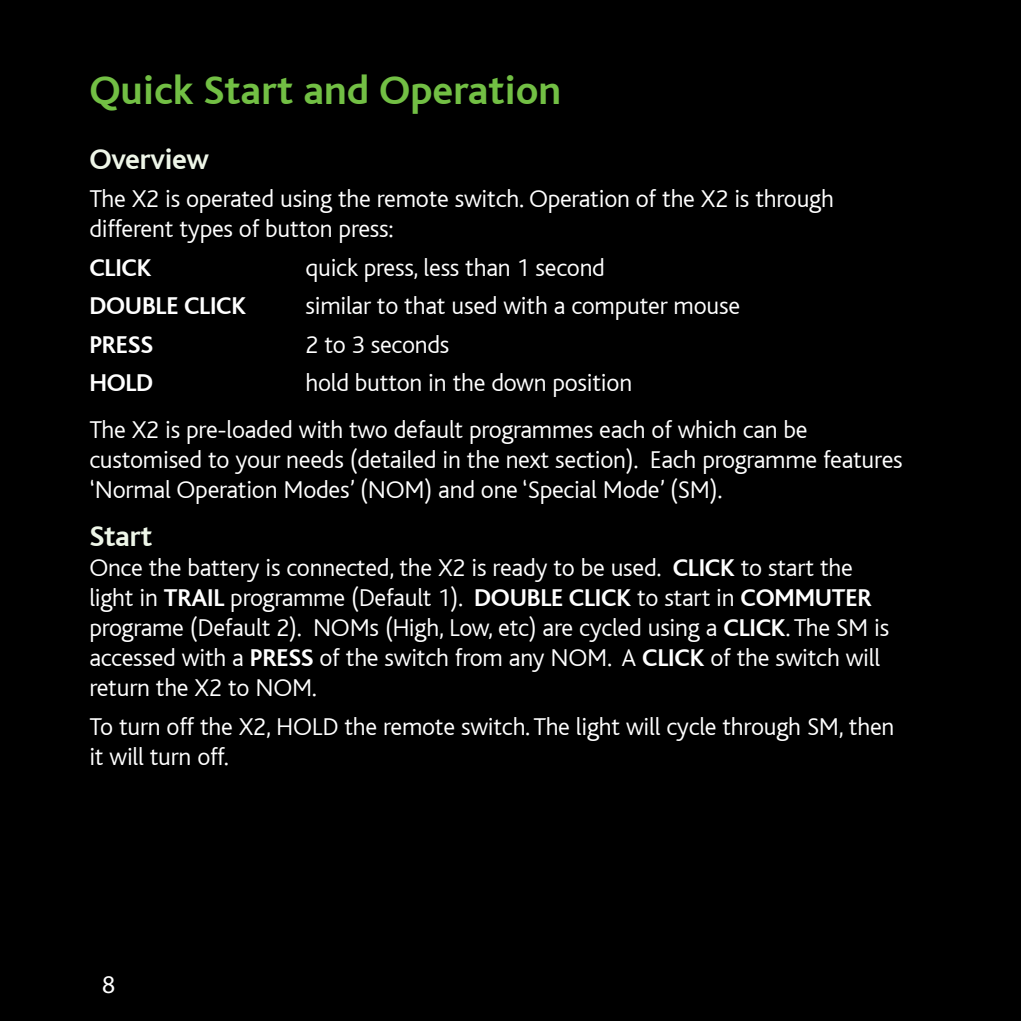
<style>
.page{position:relative;width:1021px;height:1021px;background:#fff}
.page>*{position:absolute;margin:0;border:0;box-sizing:border-box;transform-origin:0 0}
.t1{font:700 42px "Bliss";color:#72bf44}
.t2{font:700 30px "Bliss";letter-spacing:-.01em;color:#eef6e8}
.t3{font:300 25.5px/30px "Bliss";letter-spacing:-.01em;color:#fff}
.t4{font:700 25.5px "Bliss";letter-spacing:-.01em;color:#fff}
.t5{font:25.5px "Myriad Pro";color:#fff}
.s1{font-weight:700}
</style>
<div class="page">
<div style="left:0;top:0;width:1020px;height:1020px;background:#000"></div>
<hr style="left:1020px;top:0;width:1px;height:1020px;background:#000">
<h1 class="t1" style="left:89px;top:68px;width:473px">Quick Start and Operation</h1>
<p class="t2" style="left:89px;top:143px;width:121px">Overview</p>
<p class="t3" style="left:89px;top:184px;width:746px">The X2 is operated using the remote switch. Operation of the X2 is through different types of button press:</p>
<p class="t4" style="left:89px;top:254px;width:64px">CLICK</p>
<p class="t3" style="left:305px;top:253px;width:301px">quick press, less than 1 second</p>
<p class="t4" style="left:89px;top:292px;width:158px">DOUBLE CLICK</p>
<p class="t3" style="left:305px;top:291px;width:436px">similar to that used with a computer mouse</p>
<p class="t4" style="left:89px;top:331px;width:14px">PRESS</p>
<p class="t3" style="left:305px;top:330px;width:145px">2 to 3 seconds</p>
<p class="t4" style="left:89px;top:369px;width:66px">HOLD</p>
<p class="t3" style="left:89px;top:360px;width:720px;line-height:47.1px;text-indent:216px">hold button in the down position<br>The X2 is pre-loaded with two default programmes each of which can be</p>
<p class="t3" style="left:89px;top:445px;width:814px">customised to your needs (detailed in the next section). Each programme features ‘Normal Operation Modes’ (NOM) and one ‘Special Mode’ (SM).</p>
<p class="t2" style="left:89px;top:521px;width:64px">Start</p>
<p class="t3" style="left:89px;top:553px;width:765px">Once the battery is connected, the X2 is ready to be used. <span class="s1">CLICK</span> to start the light in <span class="s1">TRAI</span></p>
<p class="t3" style="left:89px;top:583px;width:801px;text-indent:124px"><span class="s1">L</span> programme (Default 1). <span class="s1">DOUBLE CLICK</span> to start in <span class="s1">COMMUTER </span>programe (Default 2). NOMs (High, Low, etc) are cycled using a <span class="s1">CLICK</span>. The SM is accessed with a <span class="s1">PRESS</span></p>
<p class="t3" style="left:319px;top:643px;width:562px">of the switch from any NOM. A <span class="s1">CLICK</span> of the switch will</p>
<p class="t3" style="left:89px;top:669px;width:806px;line-height:38.4px">return the X2 to NOM.<br>To turn off the X2, HOLD the remote switch. The light will cycle through SM, then</p>
<p class="t3" style="left:89px;top:742px;width:141px">it will turn off.</p>
<p class="t5" style="left:102px;top:968px;width:15px">8</p>
</div>
